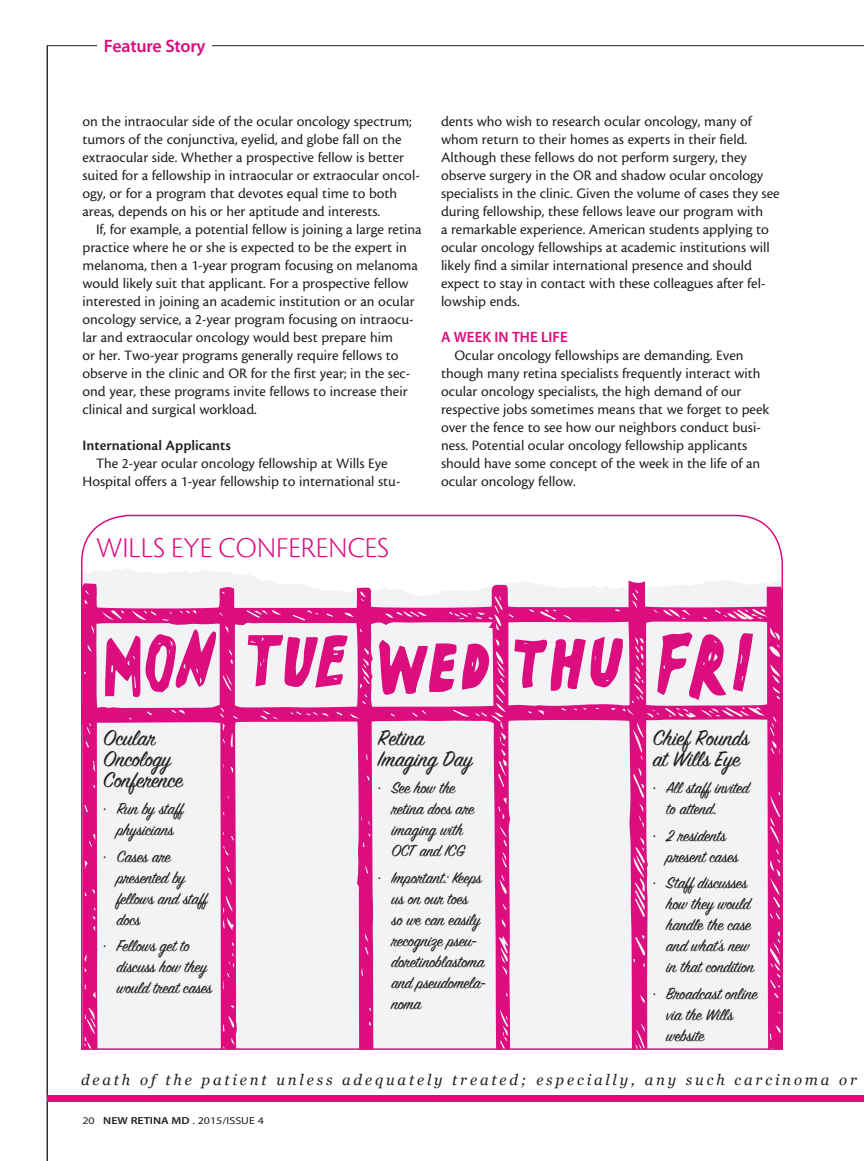
<style>
.page{position:relative;width:864px;height:1161px;background:#fff}
.page>*{position:absolute;margin:0;border:0;box-sizing:border-box;transform-origin:0 0}
.sidebar_body{font:30px "Cronos MM 250 20";color:#dd0c7e}
.sidebar_body-2{font:24px/21px "Sign Painter House Script";letter-spacing:-.01em;color:#231f20}
.t1{font:18px/21px "Sign Painter House Script";letter-spacing:-.01em;color:#231f20}
.t2{font:18px "Myriad MM 565 600";letter-spacing:-.015em;color:#dd0c7e}
.body{font:15px/18px "Cronos MM 408 10";color:#231f20}
.t3{font:italic 15px "Georgia";letter-spacing:.19em;color:#231f20}
.Subhead_2{font:15px "Cronos MM 574 10";color:#231f20}
.subhead{font:15px "Myriad MM 565 600";color:#dd0c7e}
.t4{font:10.2px "Myriad MM 400 600";color:#231f20;scale:1.18 1}
.s1{font-family:"Myriad MM 565 600"}
</style>
<div class="page">
<hr style="left:47px;top:45px;width:817px;height:1px;background:#231f20">
<hr style="left:47px;top:46px;width:1px;height:1115px;background:#231f20">
<div style="left:98px;top:36px;width:114px;height:18px;background:#fff"></div>
<div style="left:47px;top:1096px;width:817px;height:6px;background:#dd0c7e"></div>
<svg style="left:81px;top:514px;width:702px;height:536px"></svg>
<p class="t2" style="left:104px;top:37px;width:103px">Feature Story</p>
<p class="body" style="left:82px;top:113px;width:339px">on the intraocular side of the ocular oncology spectrum; tumors of the conjunctiva, eyelid, and globe fall on the extraocular side. Whether a prospective fellow is better suited for a fellowship in intraocular or extraocular oncol&shy;ogy, or for a program that devotes equal time to both areas, depends on his or her aptitude and interests.</p>
<p class="body" style="left:82px;top:221px;width:341px;text-indent:14px">If, for example, a potential fellow is joining a large retina practice where he or she is expected to be the expert in melanoma, then a 1-year program focusing on melanoma would likely suit that applicant. For a prospective fellow interested in joining an academic institution or an ocular oncology service, a 2-year program focusing on intraocu&shy;lar and extraocular oncology would best prepare him<br>or her. Two-year programs generally require fellows to observe in the clinic and OR for the first year; in the sec&shy;ond year, these programs invite fellows to increase their clinical and surgical workload.</p>
<p class="Subhead_2" style="left:82px;top:438px;width:150px">International Applicants</p>
<p class="body" style="left:82px;top:455px;width:320px;text-align:center">The 2-year ocular oncology fellowship at Wills Eye<br>Hospital offers a 1-year fellowship to international stu-</p>
<p class="sidebar_body" style="left:96px;top:532px;width:294px">WILLS EYE CONFERENCES</p>
<p class="body" style="left:441px;top:113px;width:340px">dents who wish to research ocular oncology, many of whom return to their homes as experts in their field.<br>Although these fellows do not perform surgery, they observe surgery in the OR and shadow ocular oncology specialists in the clinic. Given the volume of cases they see during fellowship, these fellows leave our program with<br>a remarkable experience. American students applying to ocular oncology fellowships at academic institutions will likely find a similar international presence and should expect to stay in contact with these colleagues after fel&shy;lowship ends.</p>
<p class="subhead" style="left:441px;top:330px;width:128px">A WEEK IN THE LIFE</p>
<p class="body" style="left:441px;top:347px;width:330px;text-indent:14px">Ocular oncology fellowships are demanding. Even though many retina specialists frequently interact with ocular oncology specialists, the high demand of our respective jobs sometimes means that we forget to peek over the fence to see how our neighbors conduct busi&shy;ness. Potential ocular oncology fellowship applicants should have some concept of the week in the life of an ocular oncology fellow.</p>
<p class="sidebar_body-2" style="left:653px;top:729px;width:98px">Chief Rounds at Wills Eye</p>
<p class="t1" style="left:666px;top:779px;width:85px;text-indent:-14px">• All staff invited to attend.</p>
<p class="t1" style="left:666px;top:826px;width:74px;text-indent:-14px">• 2 residents present cases</p>
<p class="t1" style="left:666px;top:874px;width:89px;text-indent:-14px">• Staff discusses how they would handle the case and what’s new in that condition</p>
<p class="t1" style="left:666px;top:984px;width:93px;text-indent:-14px">• Broadcast online via the Wills website</p>
<p class="t3" style="left:81px;top:1069px;width:778px">death of the patient unless adequately treated; especially, any such carcinoma or</p>
<p class="sidebar_body-2" style="left:103px;top:729px;width:81px">Ocular<br>Oncology<br>Conference</p>
<p class="t1" style="left:103px;top:800px;width:82px;text-align:center">• Run by staff physicians</p>
<p class="t1" style="left:117px;top:847px;width:92px;text-indent:-14px">• Cases are presented by fellows and staff docs</p>
<p class="t1" style="left:117px;top:937px;width:97px;text-indent:-14px">• Fellows get to discuss how they would treat cases</p>
<p class="sidebar_body-2" style="left:378px;top:729px;width:96px">Retina<br>Imaging Day</p>
<p class="t1" style="left:391px;top:779px;width:84px;text-indent:-14px">• See how the retina docs are imaging with<br>OCT and ICG</p>
<p class="t1" style="left:391px;top:868px;width:96px;text-indent:-14px">• Important: Keeps us on our toes<br>so we can easily recognize pseu&shy;doretinoblastoma and pseudomela&shy;noma</p>
<p class="t4" style="left:82px;top:1115px;width:155px">20 <span class="s1">NEW RETINA MD</span> . 2015/ISSUE 4</p>
</div>
